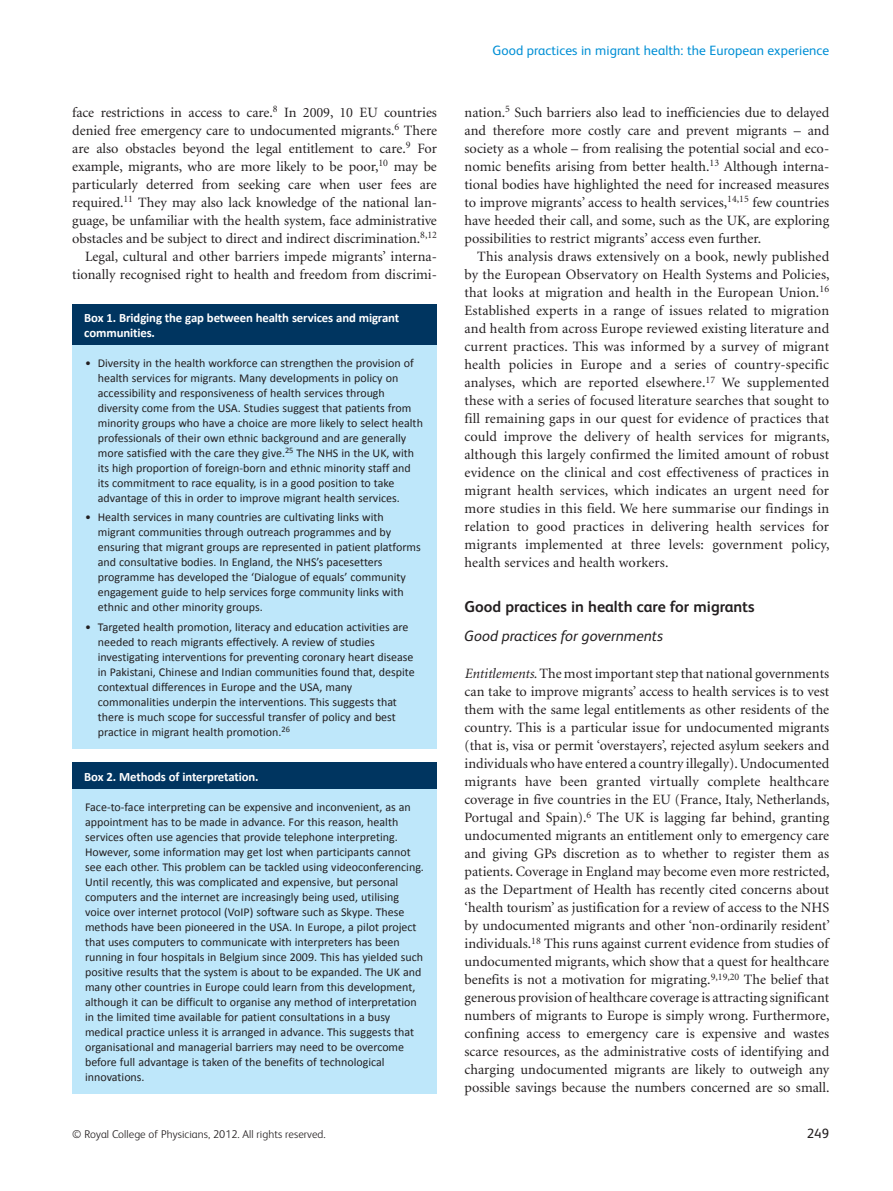
<style>
.page{position:relative;width:893px;height:1191px;background:#fff}
.page>*{position:absolute;margin:0;border:0;box-sizing:border-box;transform-origin:0 0}
.t1{font:700 15.75px "FS Albert";color:#231f20}
.t2{font:italic 15px "FS Albert";color:#231f20}
.t3{font:14.25px/18px "Minion";letter-spacing:-.005em;color:#231f20;text-align:justify}
.t4{font:13.5px "FS Albert";letter-spacing:.005em;color:#008fd5}
.t5{font:13.5px "FS Albert";color:#231f20}
.t6{font:700 12.75px/15px "Calibri";letter-spacing:-.01em;color:#fff}
.t7{font:12px/15px "Calibri";color:#231f20}
.t8{font:300 11.25px "FS Albert";letter-spacing:.005em;color:#231f20}
.s1{font-style:italic}
</style>
<div class="page">
<div style="left:72px;top:303px;width:365px;height:43px;background:#003560"></div>
<div style="left:72px;top:345px;width:365px;height:403px;background:#bee7fa"></div>
<div style="left:72px;top:762px;width:365px;height:27px;background:#003560"></div>
<div style="left:72px;top:789px;width:365px;height:304px;background:#bee7fa"></div>
<p class="t3" style="left:72px;top:105px;width:366px;text-align:right">face restrictions in access to care.<sup>8</sup> In 2009, 10 EU countries denied free emergency care to undocumented migrants.<sup>6</sup> There are also obstacles beyond the legal entitlement to care.<sup>9</sup> For example, migrants, who are more likely to be poor,<sup>10</sup> may be particularly deterred from seeking care when user fees are required.<sup>11</sup> They may also lack knowledge of the national lan&shy;guage, be unfamiliar with the health system, face administrative obstacles and be subject to direct and indirect discrimination.<sup>8,12<br></sup>Legal, cultural and other barriers impede migrants’ interna&shy;tionally recognised right to health and freedom from discrimi-</p>
<p class="t6" style="left:84px;top:311px;width:317px">Box 1. Bridging the gap between health services and migrant communities.</p>
<p class="t7" style="left:98px;top:356px;width:327px;text-indent:-13px">• Diversity in the health workforce can strengthen the provision of health services for migrants. Many developments in policy on accessibility and responsiveness of health services through diversity come from the USA. Studies suggest that patients from minority groups who have a choice are more likely to select health professionals of their own ethnic background and are generally more satisfied with the care they give.<sup>25</sup> The NHS in the UK, with its high proportion of foreign-born and ethnic minority staff and its commitment to race equality, is in a good position to take advantage of this in order to improve migrant health services.</p>
<p class="t7" style="left:98px;top:511px;width:325px;text-indent:-13px">• Health services in many countries are cultivating links with migrant communities through outreach programmes and by ensuring that migrant groups are represented in patient platforms and consultative bodies. In England, the NHS’s pacesetters programme has developed the ‘Dialogue of equals’ community engagement guide to help services forge community links with ethnic and other minority groups.</p>
<p class="t7" style="left:98px;top:620px;width:318px;text-indent:-13px">• Targeted health promotion, literacy and education activities are needed to reach migrants effectively. A review of studies investigating interventions for preventing coronary heart disease in Pakistani, Chinese and Indian communities found that, despite contextual differences in Europe and the USA, many commonalities underpin the interventions. This suggests that there is much scope for successful transfer of policy and best practice in migrant health promotion.<sup>26</sup></p>
<p class="t6" style="left:84px;top:770px;width:176px">Box 2. Methods of interpretation.</p>
<p class="t7" style="left:85px;top:800px;width:340px">Face-to-face interpreting can be expensive and inconvenient, as an appointment has to be made in advance. For this reason, health services often use agencies that provide telephone interpreting.<br>However, some information may get lost when participants cannot see each other. This problem can be tackled using videoconferencing.<br>Until recently, this was complicated and expensive, but personal computers and the internet are increasingly being used, utilising voice over internet protocol (VoIP) software such as Skype. These methods have been pioneered in the USA. In Europe, a pilot project that uses computers to communicate with interpreters has been running in four hospitals in Belgium since 2009. This has yielded such positive results that the system is about to be expanded. The UK and many other countries in Europe could learn from this development, although it can be difficult to organise any method of interpretation in the limited time available for patient consultations in a busy medical practice unless it is arranged in advance. This suggests that organisational and managerial barriers may need to be overcome before full advantage is taken of the benefits of technological innovations.</p>
<p class="t4" style="left:492px;top:46px;width:338px">Good practices in migrant health: the European experience</p>
<p class="t3" style="left:465px;top:105px;width:366px">nation.<sup>5</sup> Such barriers also lead to inefficiencies due to delayed and therefore more costly care and prevent migrants – and society as a whole – from realising the potential social and eco&shy;nomic benefits arising from better health.<sup>13</sup> Although interna&shy;tional bodies have highlighted the need for increased measures to improve migrants’ access to health services,<sup>14,15</sup> few countries have heeded their call, and some, such as the UK, are exploring possibilities to restrict migrants’ access even further.</p>
<p class="t3" style="left:465px;top:249px;width:367px;text-indent:13px">This analysis draws extensively on a book, newly published by the European Observatory on Health Systems and Policies, that looks at migration and health in the European Union.<sup>16<br></sup>Established experts in a range of issues related to migration and health from across Europe reviewed existing literature and current practices. This was informed by a survey of migrant health policies in Europe and a series of country-specific analyses, which are reported elsewhere.<sup>17</sup> We supplemented these with a series of focused literature searches that sought to fill remaining gaps in our quest for evidence of practices that could improve the delivery of health services for migrants, although this largely confirmed the limited amount of robust evidence on the clinical and cost effectiveness of practices in migrant health services, which indicates an urgent need for more studies in this field. We here summarise our findings in relation to good practices in delivering health services for migrants implemented at three levels: government policy, health services and health workers.</p>
<p class="t1" style="left:465px;top:600px;width:292px">Good practices in health care for migrants</p>
<p class="t2" style="left:465px;top:630px;width:200px">Good practices for governments</p>
<p class="t3" style="left:465px;top:666px;width:367px"><span class="s1">Entitlements.</span> The most important step that national governments can take to improve migrants’ access to health services is to vest them with the same legal entitlements as other residents of the country. This is a particular issue for undocumented migrants (that is, visa or permit ‘overstayers’, rejected asylum seekers and individuals who have entered a country illegally). Undocumented migrants have been granted virtually complete healthcare coverage in five countries in the EU (France, Italy, Netherlands, Portugal and Spain).<sup>6</sup> The UK is lagging far behind, granting undocumented migrants an entitlement only to emergency care and giving GPs discretion as to whether to register them as patients. Coverage in England may become even more restricted, as the Department of Health has recently cited concerns about ‘health tourism’ as justification for a review of access to the NHS by undocumented migrants and other ‘non-ordinarily resident’ individuals.<sup>18</sup> This runs against current evidence from studies of undocumented migrants, which show that a quest for healthcare benefits is not a motivation for migrating.<sup>9,19,20</sup> The belief that generous provision of healthcare coverage is attracting significant numbers of migrants to Europe is simply wrong. Furthermore, confining access to emergency care is expensive and wastes scarce resources, as the administrative costs of identifying and charging undocumented migrants are likely to outweigh any possible savings because the numbers concerned are so small.</p>
<p class="t8" style="left:72px;top:1129px;width:255px">© Royal College of Physicians, 2012. All rights reserved.</p>
<p class="t5" style="left:807px;top:1128px;width:24px">249</p>
</div>
